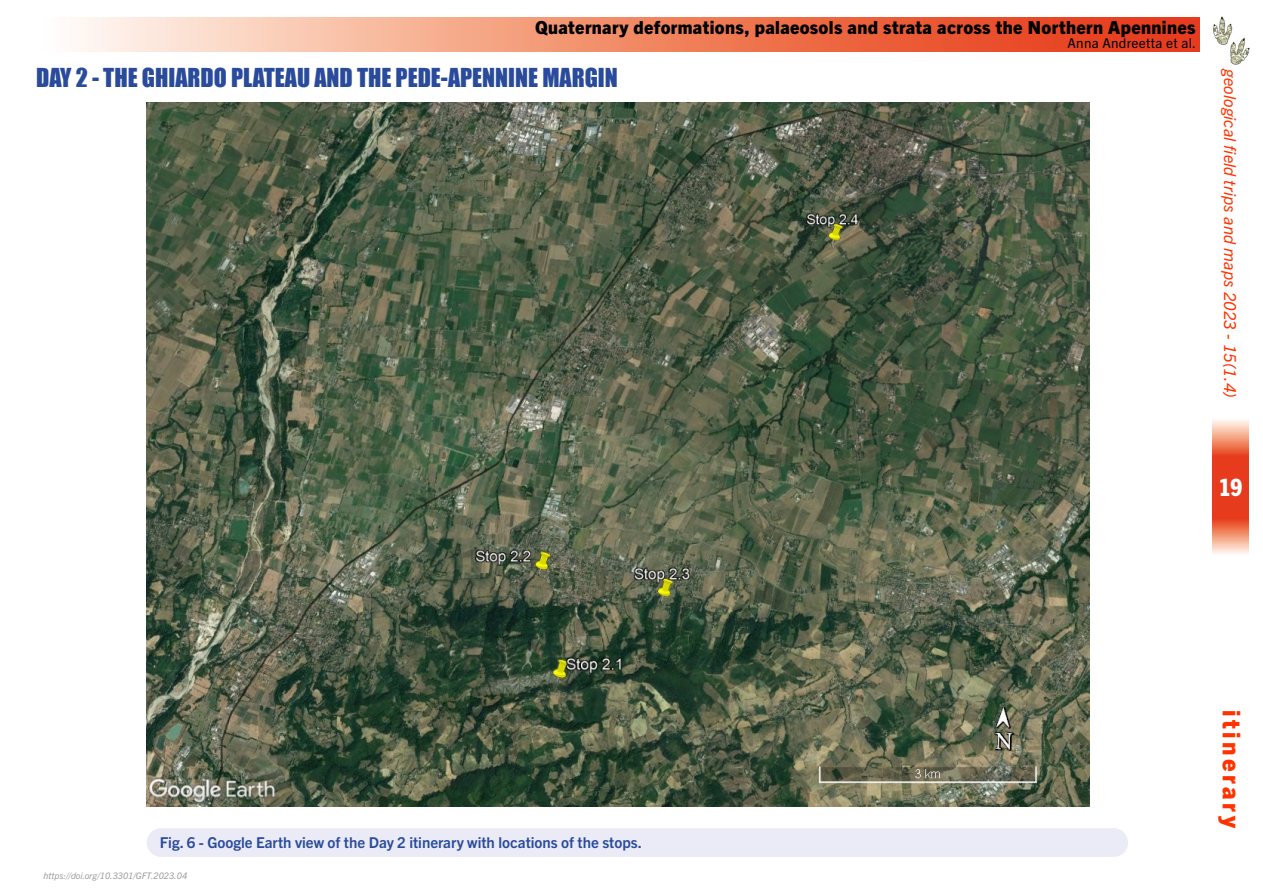
<style>
.page{position:relative;width:1263px;height:893px;background:#fff}
.page>*{position:absolute;margin:0;border:0;box-sizing:border-box;transform-origin:0 0}
.t1{font:24px "Impact";color:#2a4b9b}
.t2{font:800 24px "Trade Gothic Next LT Pro";letter-spacing:.15em;color:#ff3200}
.t3{font:800 condensed 24px "Trade Gothic Next LT Pro";color:#fff}
.t4{font:800 18px "Trade Gothic Next LT Pro";letter-spacing:.02em;color:#000}
.t5{font:italic 16.5px "Trade Gothic Next LT Pro";letter-spacing:.01em;color:#ff3200}
.t6{font:700 15px "Trade Gothic Next LT Pro";color:#2a4b9b}
.t7{font:13.5px "Trade Gothic Next LT Pro";letter-spacing:.02em;color:#000}
.t8{font:italic 9px "Trade Gothic Next LT Pro";color:#9d9d9c}
</style>
<div class="page">
<img style="left:1213px;top:16px;width:37px;height:49px">
<svg style="left:75px;top:17px;width:1125px;height:34px;background:#f18e70"></svg>
<svg style="left:1212px;top:420px;width:37px;height:134px;background:#ed6f52"></svg>
<img style="left:146px;top:102px;width:944px;height:704px">
<div style="left:147px;top:828px;width:981px;height:29px;background:#eaebf7;border-radius:14px"></div>
<p class="t4" style="left:535px;top:15px;width:662px">Quaternary deformations, palaeosols and strata across the Northern Apennines</p>
<p class="t7" style="left:1067px;top:33px;width:130px">Anna Andreetta et al.</p>
<h1 class="t1" style="left:36px;top:59px;width:583px">DAY 2 - THE GHIARDO PLATEAU AND THE PEDE-APENNINE MARGIN</h1>
<p class="t5" style="left:1242px;top:69px;width:331px;rotate:90deg">geological field trips and maps 2023 - 15(1.4)</p>
<h1 class="t3" style="left:1219px;top:471px;width:25px">19</h1>
<p class="t6" style="left:160px;top:832px;width:484px">Fig. 6 - Google Earth view of the Day 2 itinerary with locations of the stops.</p>
<p class="t8" style="left:44px;top:870px;width:145px">https://doi.org/10.3301/GFT.2023.04</p>
<h1 class="t2" style="left:1248px;top:710px;width:121px;rotate:90deg">itinerary</h1>
</div>
